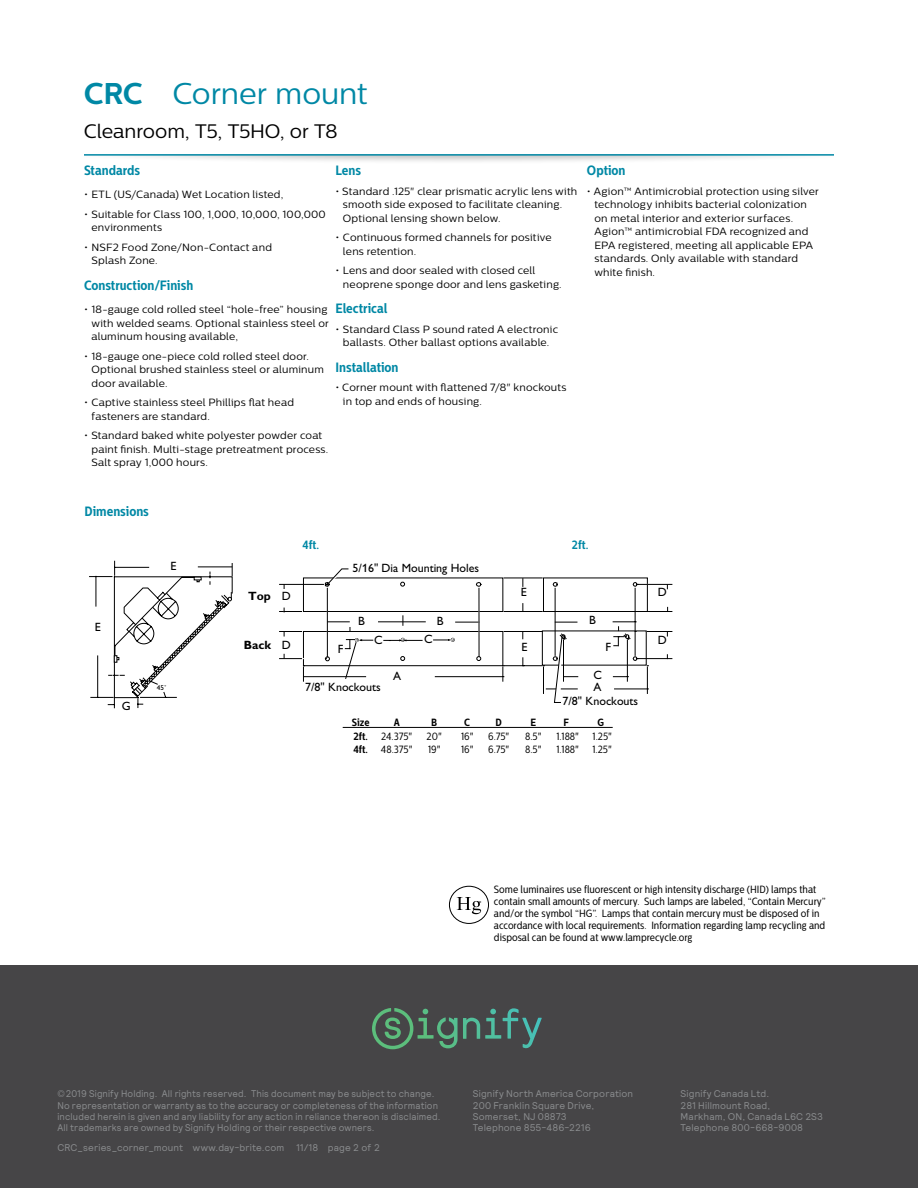
<style>
.page{position:relative;width:918px;height:1188px;background:#fff}
.page>*{position:absolute;margin:0;border:0;box-sizing:border-box;transform-origin:0 0}
.t1{font:30px "Centrale Sans";letter-spacing:-.005em;color:#0088a5}
.t2{font:19.5px "Centrale Sans";letter-spacing:-.01em;color:#000}
.t3{font:700 13.5px "Centrale Sans Cnd";color:#0088a5}
.t4{font:12px "Gill Alt One";color:#000}
.t5{font:700 12px "Centrale Sans Cnd";color:#0088a5}
.t6{font:700 12px "Gill Alt One";color:#000}
.t7{font:10.5px/13.5px "Centrale Sans";letter-spacing:.02em;color:#000}
.t8{font:10.5px/12px "Centrale Sans Cnd";color:#000}
.t9{font:700 10.5px "Centrale Sans Cnd";color:#000}
.t10{font:9.75px/11.2px "Relative";letter-spacing:.015em;color:#8a8c8e;scale:.96 1}
.t11{font:9.75px/11.2px "Relative";letter-spacing:.015em;color:#8a8c8e}
.t12{font:7.2px "Gill Alt One";color:#000}
.s1{font-weight:700}
</style>
<div class="page">
<div style="left:65px;top:145px;width:789px;height:19px;background:#000;opacity:.3"></div>
<hr style="left:84px;top:154px;width:750px;height:2px;background:#0088a5">
<div style="left:0;top:139px;width:84px;height:31px;background:#fff"></div>
<div style="left:834px;top:139px;width:84px;height:31px;background:#fff"></div>
<div style="left:449px;top:886px;width:40px;height:38px;border:1px solid #000;border-radius:50%"></div>
<svg style="left:457px;top:897px;width:24px;height:17px"></svg>
<hr style="left:343px;top:727px;width:270px;height:1px;background:#000">
<svg style="left:89px;top:561px;width:144px;height:147px"></svg>
<div style="left:543px;top:578px;width:105px;height:34px;background:#fff;border:1px solid #000"></div>
<div style="left:303px;top:578px;width:200px;height:34px;background:#fff;border:1px solid #000"></div>
<div style="left:303px;top:631px;width:200px;height:35px;background:#fff;border:1px solid #000"></div>
<svg style="left:476px;top:582px;width:6px;height:5px"></svg>
<svg style="left:552px;top:582px;width:6px;height:5px"></svg>
<hr style="left:280px;top:584px;width:43px;height:1px;background:#000">
<svg style="left:280px;top:608px;width:24px;height:4px"></svg>
<svg style="left:280px;top:654px;width:22px;height:5px"></svg>
<svg style="left:280px;top:631px;width:24px;height:5px"></svg>
<hr style="left:379px;top:621px;width:46px;height:1px;background:#000">
<svg style="left:456px;top:622px;width:23px;height:1px"></svg>
<hr style="left:479px;top:588px;width:1px;height:68px;background:#000">
<hr style="left:504px;top:578px;width:38px;height:1px;background:#000">
<hr style="left:504px;top:611px;width:38px;height:1px;background:#000">
<hr style="left:504px;top:665px;width:38px;height:1px;background:#000">
<hr style="left:504px;top:631px;width:38px;height:1px;background:#000">
<hr style="left:555px;top:588px;width:1px;height:67px;background:#000">
<hr style="left:635px;top:588px;width:1px;height:67px;background:#000">
<svg style="left:555px;top:622px;width:22px;height:1px"></svg>
<hr style="left:304px;top:676px;width:62px;height:1px;background:#000">
<hr style="left:435px;top:676px;width:68px;height:1px;background:#000">
<svg style="left:303px;top:665px;width:1px;height:16px"></svg>
<svg style="left:503px;top:665px;width:1px;height:16px"></svg>
<hr style="left:627px;top:640px;width:1px;height:41px;background:#000">
<svg style="left:613px;top:621px;width:23px;height:25px"></svg>
<svg style="left:613px;top:676px;width:14px;height:1px"></svg>
<hr style="left:546px;top:689px;width:31px;height:1px;background:#000">
<hr style="left:615px;top:689px;width:32px;height:1px;background:#000">
<svg style="left:543px;top:665px;width:1px;height:28px"></svg>
<svg style="left:647px;top:665px;width:1px;height:28px"></svg>
<svg style="left:552px;top:633px;width:26px;height:70px"></svg>
<hr style="left:638px;top:584px;width:34px;height:1px;background:#000">
<svg style="left:632px;top:582px;width:6px;height:5px"></svg>
<svg style="left:647px;top:607px;width:25px;height:5px"></svg>
<hr style="left:638px;top:658px;width:34px;height:1px;background:#000">
<svg style="left:632px;top:656px;width:6px;height:5px"></svg>
<svg style="left:647px;top:631px;width:25px;height:5px"></svg>
<svg style="left:434px;top:638px;width:21px;height:4px"></svg>
<svg style="left:476px;top:656px;width:5px;height:5px"></svg>
<svg style="left:325px;top:568px;width:97px;height:111px"></svg>
<div style="left:54px;top:140px;width:810px;height:14px;background:#fff"></div>
<div style="left:0;top:965px;width:918px;height:223px;background:#464547"></div>
<svg style="left:372px;top:1008px;width:167px;height:41px"></svg>
<h1 class="t1" style="left:84px;top:76px;width:285px"><span class="s1">CRC</span> Corner mount</h1>
<h2 class="t2" style="left:84px;top:120px;width:255px">Cleanroom, T5, T5HO, or T8</h2>
<p class="t3" style="left:84px;top:162px;width:58px">Standards</p>
<p class="t7" style="left:84px;top:188px;width:201px">• ETL (US/Canada) Wet Location listed,</p>
<p class="t7" style="left:91px;top:207px;width:236px;text-indent:-7px">• Suitable for Class 100, 1,000, 10,000, 100,000 environments</p>
<p class="t7" style="left:91px;top:240px;width:182px;text-indent:-7px">• NSF2 Food Zone/Non-Contact and<br>Splash Zone.</p>
<p class="t3" style="left:84px;top:277px;width:111px">Construction/Finish</p>
<p class="t7" style="left:91px;top:303px;width:239px;text-indent:-7px">• 18-gauge cold rolled steel “hole-free” housing with welded seams. Optional stainless steel or aluminum housing available,</p>
<p class="t7" style="left:91px;top:349px;width:234px;text-indent:-7px">• 18-gauge one-piece cold rolled steel door.<br>Optional brushed stainless steel or aluminum door available.</p>
<p class="t7" style="left:91px;top:396px;width:204px;text-indent:-7px">• Captive stainless steel Phillips flat head fasteners are standard.</p>
<p class="t7" style="left:91px;top:429px;width:238px;text-indent:-7px">• Standard baked white polyester powder coat paint finish. Multi-stage pretreatment process.<br>Salt spray 1,000 hours.</p>
<p class="t3" style="left:335px;top:162px;width:27px">Lens</p>
<p class="t7" style="left:343px;top:184px;width:236px;text-indent:-7px">• Standard .125" clear prismatic acrylic lens with smooth side exposed to facilitate cleaning.<br>Optional lensing shown below.</p>
<p class="t7" style="left:343px;top:231px;width:210px;text-indent:-7px">• Continuous formed channels for positive lens retention.</p>
<p class="t7" style="left:343px;top:264px;width:220px;text-indent:-7px">• Lens and door sealed with closed cell neoprene sponge door and lens gasketing.</p>
<p class="t3" style="left:335px;top:300px;width:53px">Electrical</p>
<p class="t7" style="left:335px;top:322px;width:224px;text-align:center">• Standard Class P sound rated A electronic ballasts. Other ballast options available.</p>
<p class="t3" style="left:335px;top:359px;width:65px">Installation</p>
<p class="t7" style="left:343px;top:381px;width:225px;text-indent:-7px">• Corner mount with flattened 7/8" knockouts in top and ends of housing.</p>
<p class="t3" style="left:587px;top:162px;width:40px">Option</p>
<p class="t7" style="left:594px;top:184px;width:226px;text-indent:-7px">• Agion™ Antimicrobial protection using silver technology inhibits bacterial colonization on metal interior and exterior surfaces.<br>Agion™ antimicrobial FDA recognized and EPA registered, meeting all applicable EPA standards. Only available with standard white finish.</p>
<p class="t3" style="left:85px;top:504px;width:66px">Dimensions</p>
<p class="t4" style="left:95px;top:620px;width:7px">E</p>
<p class="t4" style="left:122px;top:699px;width:10px">G</p>
<p class="t4" style="left:170px;top:559px;width:7px">E</p>
<p class="t12" style="left:157px;top:683px;width:11px">45˚</p>
<p class="t6" style="left:248px;top:589px;width:24px">Top</p>
<p class="t6" style="left:244px;top:638px;width:29px">Back</p>
<p class="t4" style="left:282px;top:589px;width:10px">D</p>
<p class="t4" style="left:282px;top:638px;width:10px">D</p>
<p class="t5" style="left:303px;top:538px;width:18px">4ft.</p>
<p class="t5" style="left:572px;top:538px;width:18px">2ft.</p>
<p class="t4" style="left:353px;top:561px;width:128px">5/16" Dia Mounting Holes</p>
<p class="t4" style="left:358px;top:614px;width:8px">B</p>
<p class="t4" style="left:437px;top:614px;width:8px">B</p>
<p class="t4" style="left:521px;top:585px;width:7px">E</p>
<p class="t4" style="left:589px;top:613px;width:8px">B</p>
<p class="t4" style="left:374px;top:633px;width:10px">C</p>
<p class="t4" style="left:424px;top:632px;width:10px">C</p>
<p class="t4" style="left:305px;top:680px;width:77px">7/8" Knockouts</p>
<p class="t4" style="left:521px;top:640px;width:7px">E</p>
<p class="t4" style="left:338px;top:642px;width:7px">F</p>
<p class="t4" style="left:606px;top:640px;width:7px">F</p>
<p class="t4" style="left:594px;top:668px;width:10px">C</p>
<p class="t4" style="left:393px;top:669px;width:10px">A</p>
<p class="t4" style="left:594px;top:680px;width:10px">A</p>
<p class="t4" style="left:563px;top:694px;width:77px">7/8" Knockouts</p>
<p class="t9" style="left:352px;top:716px;width:19px">Size</p>
<p class="t9" style="left:394px;top:716px;width:8px">A</p>
<p class="t9" style="left:431px;top:716px;width:8px">B</p>
<p class="t9" style="left:464px;top:716px;width:7px">C</p>
<p class="t9" style="left:495px;top:716px;width:8px">D</p>
<p class="t9" style="left:530px;top:716px;width:7px">E</p>
<p class="t9" style="left:563px;top:716px;width:7px">F</p>
<p class="t9" style="left:597px;top:716px;width:8px">G</p>
<p class="t9" style="left:353px;top:730px;width:16px">2ft.</p>
<p class="t8" style="left:381px;top:730px;width:33px">24.375"</p>
<p class="t8" style="left:427px;top:730px;width:17px">20"</p>
<p class="t8" style="left:461px;top:730px;width:14px">16"</p>
<p class="t8" style="left:488px;top:730px;width:23px">6.75"</p>
<p class="t8" style="left:525px;top:730px;width:18px">8.5"</p>
<p class="t8" style="left:556px;top:730px;width:24px">1.188"</p>
<p class="t8" style="left:593px;top:730px;width:21px">1.25"</p>
<p class="t8" style="left:353px;top:744px;width:61px"><span class="s1">4ft.</span> 48.375"</p>
<p class="t8" style="left:428px;top:744px;width:14px">19"</p>
<p class="t8" style="left:461px;top:744px;width:14px">16"</p>
<p class="t8" style="left:488px;top:744px;width:23px">6.75"</p>
<p class="t8" style="left:525px;top:744px;width:18px">8.5"</p>
<p class="t8" style="left:556px;top:744px;width:24px">1.188"</p>
<p class="t8" style="left:592px;top:744px;width:21px">1.25"</p>
<p class="t4" style="left:658px;top:585px;width:10px">D</p>
<p class="t4" style="left:658px;top:633px;width:10px">D</p>
<p class="t8" style="left:494px;top:884px;width:333px">Some luminaires use fluorescent or high intensity discharge (HID) lamps that contain small amounts of mercury. Such lamps are labeled, “Contain Mercury” and/or the symbol “HG”. Lamps that contain mercury must be disposed of in accordance with local requirements. Information regarding lamp recycling and disposal can be found at www.lamprecycle.org</p>
<p class="t10" style="left:57px;top:1088px;width:401px">©2019 Signify Holding. All rights reserved. This document may be subject to change.<br>No representation or warranty as to the accuracy or completeness of the information included herein is given and any liability for any action in reliance thereon is disclaimed.<br>All trademarks are owned by Signify Holding or their respective owners.</p>
<p class="t11" style="left:57px;top:1142px;width:324px">CRC_series_corner_mount www.day-brite.com 11/18 page 2 of 2</p>
<p class="t11" style="left:473px;top:1088px;width:162px">Signify North America Corporation<br>200 Franklin Square Drive,<br>Somerset, NJ 08873<br>Telephone 855-486-2216</p>
<p class="t11" style="left:681px;top:1088px;width:144px">Signify Canada Ltd.<br>281 Hillmount Road,<br>Markham, ON, Canada L6C 2S3<br>Telephone 800-668-9008</p>
</div>
